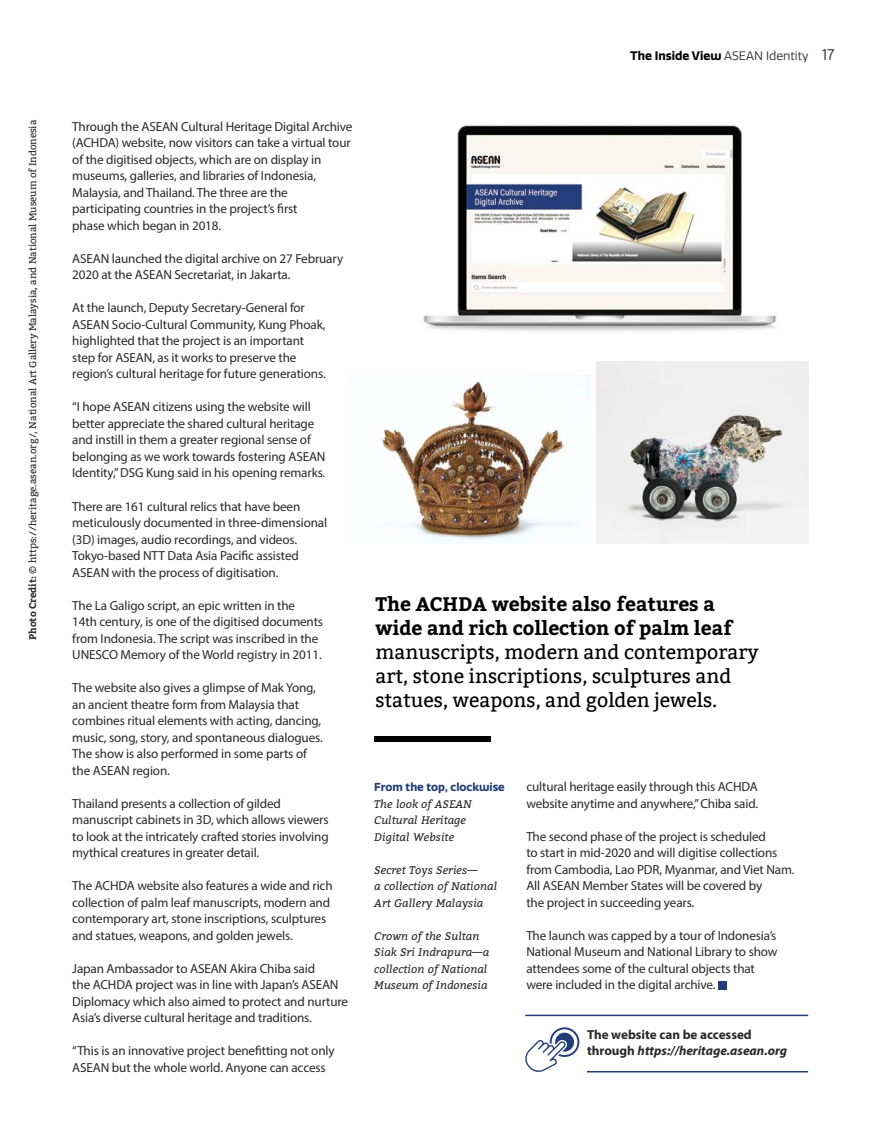
<style>
.page{position:relative;width:872px;height:1140px;background:#fff}
.page>*{position:absolute;margin:0;border:0;box-sizing:border-box;transform-origin:0 0}
.t1{font:19.5px/24px "Bitter";color:#000}
.t2{font:700 19.5px/24px "Bitter";color:#000}
.t3{font:13.2px/16.5px "Myriad Pro";letter-spacing:-.01em;color:#292829}
.t4{font:700 13.2px/16.5px "Myriad Pro";color:#292829}
.t5{font:700 12px "Quatro";color:#000}
.t6{font:700 11.25px "Quatro";color:#223d79}
.t7{font:italic 10.95px/16.5px "Bitter";color:#292829}
.t8{font:9.75px "Bitter";color:#292829}
.s1{font-weight:700}
.s2{font-weight:400;color:#292829}
.s3{font-weight:400;font-size:15px;color:#292829}
.s4{font-style:italic}
</style>
<div class="page">
<div style="left:718px;top:980px;width:8px;height:9px;background:#223d79"></div>
<div style="left:374px;top:735px;width:116px;height:6px;background:#000"></div>
<svg style="left:525px;top:1027px;width:54px;height:45px"></svg>
<hr style="left:587px;top:1071px;width:221px;height:1px;background:#223d79">
<hr style="left:525px;top:1014px;width:283px;height:2px;background:#223d79">
<img style="left:381px;top:381px;width:198px;height:162px">
<img style="left:423px;top:125px;width:353px;height:207px">
<img style="left:596px;top:362px;width:212px;height:181px">
<p class="t8" style="left:27px;top:640px;width:522px;rotate:-90deg"><span class="s1">Photo Credit:</span> © https://heritage.asean.org/, National Art Gallery Malaysia, and National Museum of Indonesia</p>
<p class="t5" style="left:630px;top:49px;width:206px">The Inside View <span class="s2">ASEAN Identity</span> <span class="s3">17</span></p>
<p class="t3" style="left:72px;top:118px;width:282px">Through the ASEAN Cultural Heritage Digital Archive (ACHDA) website, now visitors can take a virtual tour of the digitised objects, which are on display in museums, galleries, and libraries of Indonesia, Malaysia, and Thailand. The three are the participating countries in the project’s first<br>phase which began in 2018.</p>
<p class="t3" style="left:72px;top:250px;width:272px">ASEAN launched the digital archive on 27 February<br>2020 at the ASEAN Secretariat, in Jakarta.</p>
<p class="t3" style="left:72px;top:299px;width:255px">At the launch, Deputy Secretary-General for ASEAN Socio-Cultural Community, Kung Phoak, highlighted that the project is an important step for ASEAN, as it works to preserve the region’s cultural heritage for future generations.</p>
<p class="t3" style="left:72px;top:398px;width:255px">“I hope ASEAN citizens using the website will better appreciate the shared cultural heritage and instill in them a greater regional sense of belonging as we work towards fostering ASEAN Identity,” DSG Kung said in his opening remarks.</p>
<p class="t3" style="left:72px;top:497px;width:256px">There are 161 cultural relics that have been meticulously documented in three-dimensional (3D) images, audio recordings, and videos.<br>Tokyo-based NTT Data Asia Pacific assisted ASEAN with the process of digitisation.</p>
<p class="t3" style="left:72px;top:596px;width:252px">The La Galigo script, an epic written in the 14th century, is one of the digitised documents from Indonesia. The script was inscribed in the UNESCO Memory of the World registry in 2011.</p>
<p class="t3" style="left:72px;top:679px;width:252px">The website also gives a glimpse of Mak Yong, an ancient theatre form from Malaysia that combines ritual elements with acting, dancing, music, song, story, and spontaneous dialogues.<br>The show is also performed in some parts of the ASEAN region.</p>
<p class="t3" style="left:72px;top:794px;width:258px">Thailand presents a collection of gilded manuscript cabinets in 3D, which allows viewers to look at the intricately crafted stories involving mythical creatures in greater detail.</p>
<p class="t3" style="left:72px;top:877px;width:262px">The ACHDA website also features a wide and rich collection of palm leaf manuscripts, modern and contemporary art, stone inscriptions, sculptures and statues, weapons, and golden jewels.</p>
<p class="t3" style="left:72px;top:959px;width:277px">Japan Ambassador to ASEAN Akira Chiba said<br>the ACHDA project was in line with Japan’s ASEAN Diplomacy which also aimed to protect and nurture Asia’s diverse cultural heritage and traditions.</p>
<p class="t3" style="left:72px;top:1042px;width:264px">“This is an innovative project benefitting not only<br>ASEAN but the whole world. Anyone can access</p>
<h1 class="t2" style="left:375px;top:592px;width:358px">The ACHDA website also features a wide and rich collection of palm leaf</h1>
<h1 class="t1" style="left:375px;top:641px;width:385px">manuscripts, modern and contemporary art, stone inscriptions, sculptures and statues, weapons, and golden jewels.</h1>
<p class="t6" style="left:374px;top:780px;width:132px">From the top, clockwise</p>
<p class="t7" style="left:374px;top:795px;width:99px">The look of ASEAN<br>Cultural Heritage<br>Digital Website</p>
<p class="t7" style="left:374px;top:861px;width:124px">Secret Toys Series—<br>a collection of National<br>Art Gallery Malaysia</p>
<p class="t7" style="left:374px;top:927px;width:117px">Crown of the Sultan<br>Siak Sri Indrapura—a collection of National<br>Museum of Indonesia</p>
<p class="t3" style="left:526px;top:778px;width:233px">cultural heritage easily through this ACHDA website anytime and anywhere,” Chiba said.</p>
<p class="t3" style="left:526px;top:827px;width:270px">The second phase of the project is scheduled<br>to start in mid-2020 and will digitise collections from Cambodia, Lao PDR, Myanmar, and Viet Nam.<br>All ASEAN Member States will be covered by<br>the project in succeeding years.</p>
<p class="t3" style="left:526px;top:926px;width:253px">The launch was capped by a tour of Indonesia’s National Museum and National Library to show attendees some of the cultural objects that were included in the digital archive.</p>
<p class="t4" style="left:587px;top:1025px;width:202px">The website can be accessed through <span class="s4">https://heritage.asean.org</span></p>
</div>
